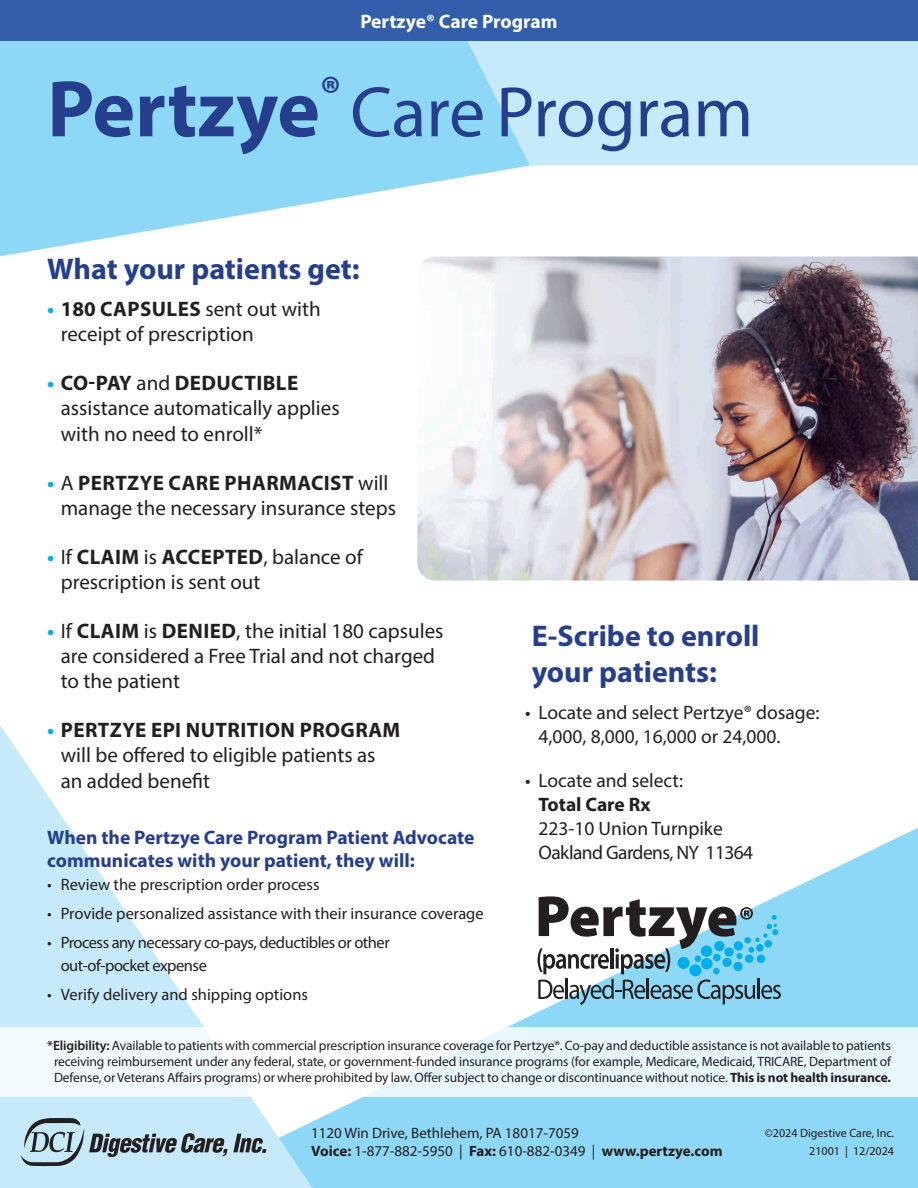
<style>
.page{position:relative;width:918px;height:1188px;background:#fff}
.page>*{position:absolute;margin:0;border:0;box-sizing:border-box;transform-origin:0 0}
.t1{font:72px "Myriad Pro";letter-spacing:-.005em;color:#253f8e}
.t2{font:700 30px "Myriad Pro";color:#253f8e}
.t3{font:21px/25.2px "Myriad Pro";color:#231f20}
.t4{font:19.5px/24px "Myriad Pro";color:#231f20}
.t5{font:700 19.5px/23.4px "Myriad Pro";color:#253f8e}
.t6{font:700 19.5px "Myriad Pro";color:#fff}
.t7{font:16.5px "Myriad Pro";color:#231f20}
.t8{font:16.5px/22.5px "Myriad Pro";letter-spacing:-.03em;color:#231f20}
.t9{font:15px "Myriad Pro";color:#231f20}
.t10{font:13.5px/16.2px "Myriad Pro";letter-spacing:-.01em;color:#231f20;text-align:center}
.t11{font:12px "Myriad Pro";color:#231f20}
.s1{font-weight:700;font-size:81px}
.s2{font-weight:700;color:#00aeef}
.s3{font-weight:700}
.s4{font-weight:600}
</style>
<div class="page">
<svg style="left:0;top:40px;width:527px;height:216px;fill:#8dd7f7"></svg>
<svg style="left:450px;top:40px;width:468px;height:126px;background:#bfe6f9"></svg>
<svg style="left:312px;top:828px;width:606px;height:360px;fill:#8dd7f7"></svg>
<div style="left:0;top:0;width:918px;height:40px;background:#325eab"></div>
<svg style="left:0;top:725px;width:312px;height:463px"></svg>
<svg style="left:21px;top:1118px;width:245px;height:48px;background:#a2bdc9"></svg>
<svg style="left:0;top:1027px;width:918px;height:69px;fill:#e8f7fd"></svg>
<svg style="left:538px;top:896px;width:243px;height:109px"></svg>
<img style="left:417px;top:256px;width:501px;height:324px">
<p class="t6" style="left:360px;top:8px;width:199px">Pertzye® Care Program</p>
<p class="t1" style="left:47px;top:68px;width:708px"><span class="s1">Pertzye</span><sup>®</sup> Care Program</p>
<p class="t2" style="left:47px;top:249px;width:314px">What your patients get:</p>
<p class="t3" style="left:61px;top:296px;width:261px;text-indent:-14px"><span class="s2">•</span> <span class="s3">180 CAPSULES</span> sent out with receipt of prescription</p>
<p class="t3" style="left:61px;top:370px;width:280px;text-indent:-14px"><span class="s2">•</span> <span class="s3">CO-PAY</span> and <span class="s3">DEDUCTIBLE </span>assistance automatically applies with no need to enroll*</p>
<p class="t3" style="left:61px;top:470px;width:337px;text-indent:-14px"><span class="s2">•</span> A <span class="s3">PERTZYE CARE PHARMACIST</span> will manage the necessary insurance steps</p>
<p class="t3" style="left:61px;top:544px;width:304px;text-indent:-14px"><span class="s2">•</span> If <span class="s3">CLAIM</span> is <span class="s3">ACCEPTED</span>, balance of prescription is sent out</p>
<p class="t3" style="left:61px;top:618px;width:384px;text-indent:-14px"><span class="s2">•</span> If <span class="s3">CLAIM</span> is <span class="s3">DENIED</span>, the initial 180 capsules are considered a Free Trial and not charged to the patient</p>
<p class="t3" style="left:61px;top:717px;width:341px;text-indent:-14px"><span class="s2">•</span> <span class="s3">PERTZYE EPI NUTRITION PROGRAM </span>will be offered to eligible patients as an added benefit</p>
<p class="t2" style="left:532px;top:616px;width:229px">E-Scribe to enroll</p>
<p class="t2" style="left:532px;top:652px;width:187px">your patients:</p>
<p class="t4" style="left:538px;top:700px;width:283px;text-indent:-14px">• Locate and select Pertzye® dosage:<br>4,000, 8,000, 16,000 or 24,000.</p>
<p class="t4" style="left:538px;top:768px;width:216px;text-indent:-14px">• Locate and select:<br><span class="s3">Total Care Rx<br></span>223-10 Union Turnpike<br>Oakland Gardens, NY 11364</p>
<p class="t5" style="left:47px;top:825px;width:429px">When the Pertzye Care Program Patient Advocate communicates with your patient, they will:</p>
<p class="t7" style="left:47px;top:874px;width:274px">• Review the prescription order process</p>
<p class="t7" style="left:47px;top:903px;width:438px">• Provide personalized assistance with their insurance coverage</p>
<p class="t8" style="left:61px;top:931px;width:331px;text-indent:-14px">• Process any necessary co-pays, deductibles or other out-of-pocket expense</p>
<p class="t7" style="left:47px;top:984px;width:262px">• Verify delivery and shipping options</p>
<p class="t10" style="left:47px;top:1037px;width:845px"><span class="s4">*Eligibility:</span> Available to patients with commercial prescription insurance coverage for Pertzye®. Co-pay and deductible assistance is not available to patients receiving reimbursement under any federal, state, or government-funded insurance programs (for example, Medicare, Medicaid, TRICARE, Department of<br>Defense, or Veterans Affairs programs) or where prohibited by law. Offer subject to change or discontinuance without notice. <span class="s3">This is not health insurance.</span></p>
<p class="t9" style="left:311px;top:1124px;width:269px">1120 Win Drive, Bethlehem, PA 18017-7059</p>
<p class="t9" style="left:311px;top:1142px;width:413px"><span class="s3">Voice:</span> 1-877-882-5950 | <span class="s3">Fax:</span> 610-882-0349 | <span class="s3">www.pertzye.com</span></p>
<p class="t11" style="left:765px;top:1126px;width:131px">©2024 Digestive Care, Inc.</p>
<p class="t11" style="left:809px;top:1144px;width:86px">21001 | 12/2024</p>
</div>
